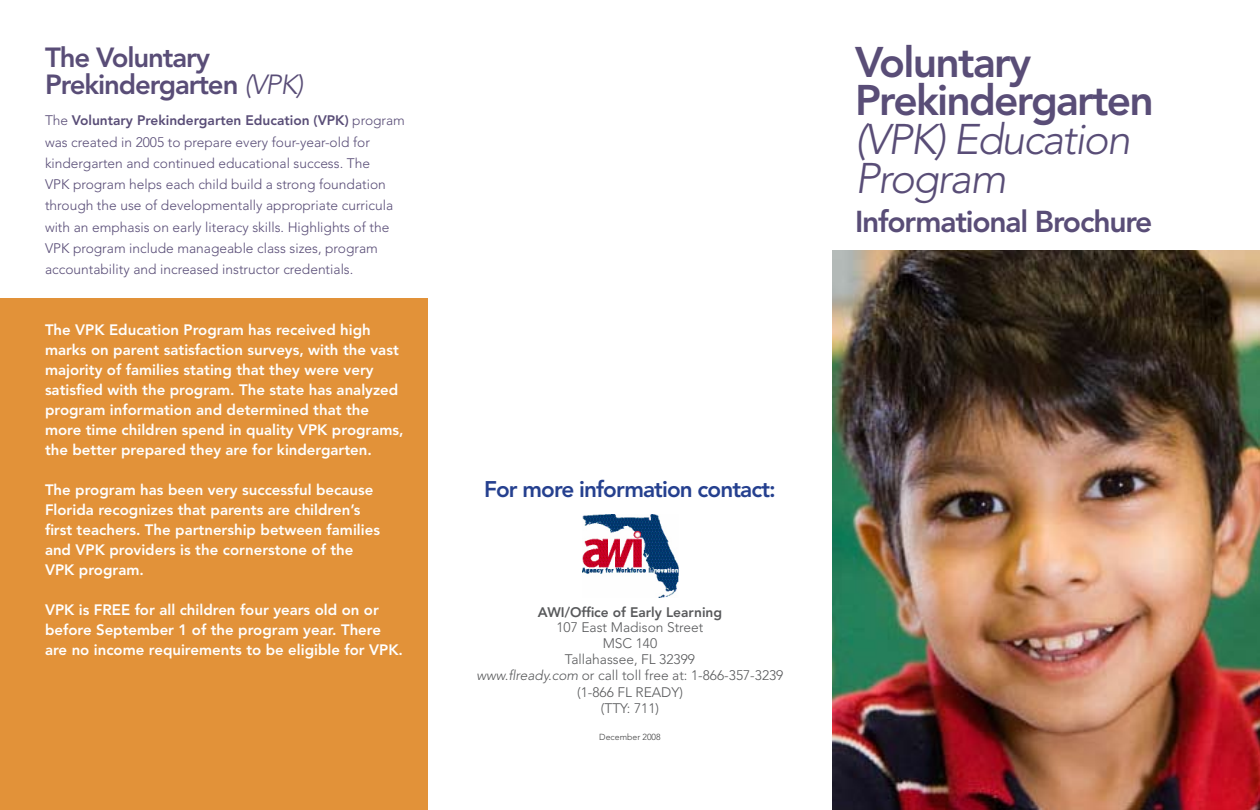
<style>
.page{position:relative;width:1260px;height:810px;background:#fff}
.page>*{position:absolute;margin:0;border:0;box-sizing:border-box;transform-origin:0 0}
.t1{font:800 42.5px/38.8px "Avenir LT Std";letter-spacing:-.04em;color:#594d77}
.t2{font:italic 300 42.5px/38.8px "Avenir LT Std";letter-spacing:-.04em;color:#594d77}
.t3{font:800 30px "Avenir LT Std";letter-spacing:-.04em;color:#594d77}
.t4{font:800 27.5px/27.5px "Avenir LT Std";letter-spacing:-.04em;color:#594d77}
.t5{font:800 22.5px "Avenir LT Std";letter-spacing:-.04em;color:#25408f}
.t6{font:800 15px/20px "Avenir LT Std";color:#fff}
.t7{font:300 13.75px/21.2px "Avenir LT Std";color:#594d77}
.t8{font:300 13.75px/16.2px "Avenir LT Std";color:#58595b;text-align:center}
.t9{font:800 13.75px "Avenir LT Std";color:#58595b}
.t10{font:300 8.75px "Avenir LT Std";color:#414142}
.s1{font-weight:300;font-style:italic}
.s2{font-weight:800}
.s3{font-style:italic}
</style>
<div class="page">
<img style="left:832px;top:250px;width:428px;height:560px">
<div style="left:0;top:299px;width:428px;height:511px;background:#e29239"></div>
<img style="left:582px;top:515px;width:96px;height:83px">
<h3 class="t4" style="left:45px;top:43px;width:260px">The Voluntary<br>Prekindergarten <span class="s1">(VPK)</span></h3>
<p class="t7" style="left:45px;top:110px;width:362px">The <span class="s2">Voluntary Prekindergarten Education (VPK)</span> program was created in 2005 to prepare every four-year-old for kindergarten and continued educational success. The<br>VPK program helps each child build a strong foundation through the use of developmentally appropriate curricula with an emphasis on early literacy skills. Highlights of the VPK program include manageable class sizes, program accountability and increased instructor credentials.</p>
<p class="t6" style="left:45px;top:320px;width:360px">The VPK Education Program has received high marks on parent satisfaction surveys, with the vast majority of families stating that they were very satisfied with the program. The state has analyzed program information and determined that the more time children spend in quality VPK programs, the better prepared they are for kindergarten.</p>
<p class="t6" style="left:45px;top:480px;width:337px">The program has been very successful because Florida recognizes that parents are children’s first teachers. The partnership between families and VPK providers is the cornerstone of the VPK program.</p>
<p class="t6" style="left:45px;top:600px;width:360px">VPK is FREE for all children four years old on or before September 1 of the program year. There are no income requirements to be eligible for VPK.</p>
<h1 class="t1" style="left:855px;top:43px;width:300px">Voluntary<br>Prekindergarten</h1>
<h1 class="t2" style="left:855px;top:121px;width:277px">(VPK) Education<br>Program</h1>
<h2 class="t3" style="left:855px;top:203px;width:299px">Informational Brochure</h2>
<h3 class="t5" style="left:484px;top:476px;width:293px">For more information contact:</h3>
<p class="t9" style="left:538px;top:604px;width:186px">AWI/Office of Early Learning</p>
<p class="t8" style="left:477px;top:619px;width:308px">107 East Madison Street<br>MSC 140<br>Tallahassee, FL 32399<br><span class="s3">www.flready.com</span> or call toll free at: 1-866-357-3239 (1-866 FL READY)<br>(TTY: 711)</p>
<p class="t10" style="left:599px;top:732px;width:63px">December 2008</p>
</div>
